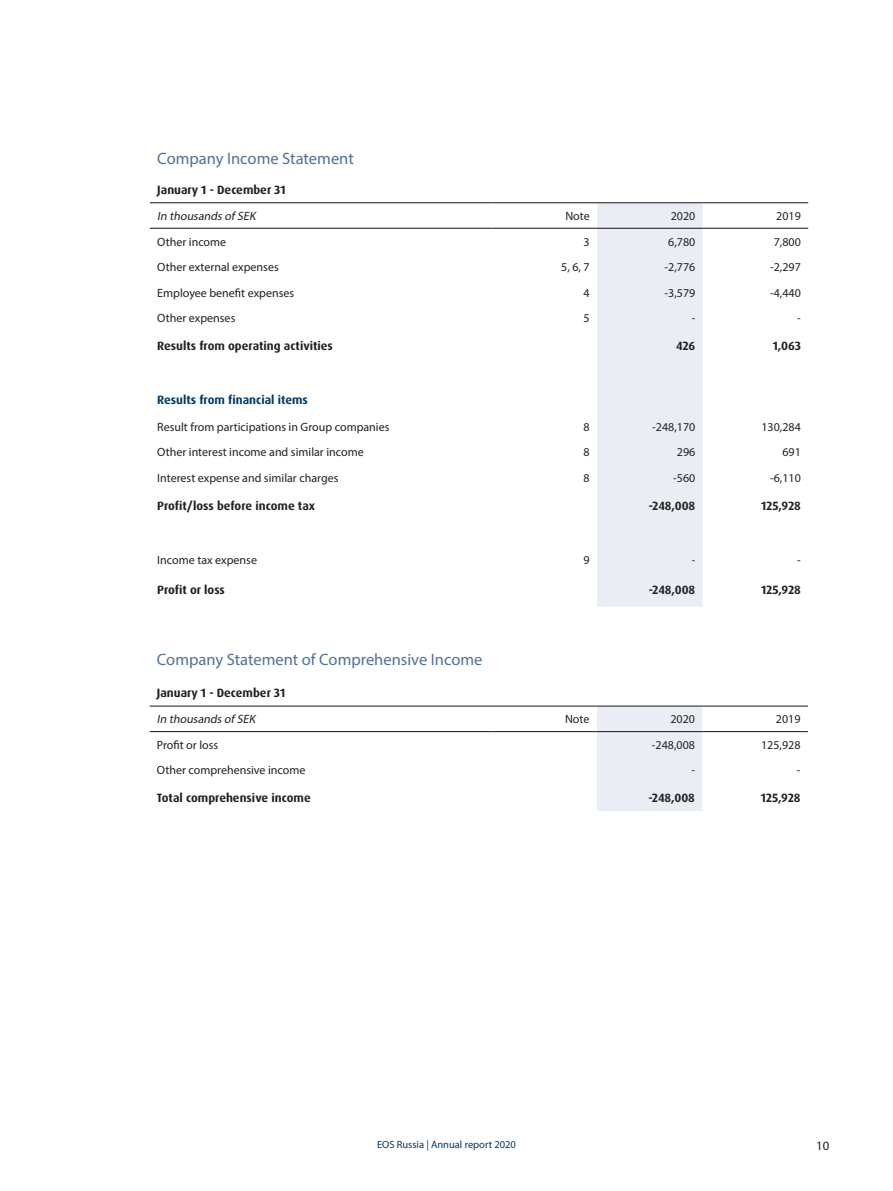
<style>
.page{position:relative;width:893px;height:1191px;background:#fff}
.page>*{position:absolute;margin:0;border:0;box-sizing:border-box;transform-origin:0 0}
.t1{font:16.5px "Myriad Pro";color:#507095}
.t2{font:12.75px "Myriad Pro";color:#231f20}
.t3{font:12px "Myriad Pro";color:#231f20}
.t4{font:700 12px "Dax Pro";color:#231f20}
.t5{font:italic 12px "Myriad Pro";color:#231f20}
.t6{font:700 12px "Dax Pro";color:#003965}
.t7{font:10.5px "Myriad Pro";color:#003965}
</style>
<div class="page">
<div style="left:597px;top:203px;width:106px;height:404px;background:#eaeef4"></div>
<hr style="left:150px;top:202px;width:342px;height:1px;background:#231f20">
<hr style="left:492px;top:202px;width:105px;height:1px;background:#231f20">
<hr style="left:597px;top:202px;width:106px;height:1px;background:#231f20">
<hr style="left:703px;top:202px;width:105px;height:1px;background:#231f20">
<hr style="left:150px;top:228px;width:342px;height:1px;background:#231f20">
<hr style="left:492px;top:228px;width:105px;height:1px;background:#231f20">
<hr style="left:597px;top:228px;width:106px;height:1px;background:#231f20">
<hr style="left:703px;top:228px;width:105px;height:1px;background:#231f20">
<div style="left:597px;top:706px;width:105px;height:105px;background:#eaeef4"></div>
<hr style="left:150px;top:705px;width:341px;height:1px;background:#231f20">
<hr style="left:491px;top:705px;width:106px;height:1px;background:#231f20">
<hr style="left:597px;top:705px;width:105px;height:1px;background:#231f20">
<hr style="left:702px;top:705px;width:106px;height:1px;background:#231f20">
<hr style="left:150px;top:731px;width:341px;height:1px;background:#231f20">
<hr style="left:491px;top:731px;width:106px;height:1px;background:#231f20">
<hr style="left:597px;top:731px;width:105px;height:1px;background:#231f20">
<hr style="left:702px;top:731px;width:106px;height:1px;background:#231f20">
<p class="t1" style="left:157px;top:148px;width:198px">Company Income Statement</p>
<p class="t4" style="left:157px;top:182px;width:130px">January 1 - December 31</p>
<p class="t5" style="left:157px;top:209px;width:102px">In thousands of SEK</p>
<p class="t3" style="left:565px;top:209px;width:26px">Note</p>
<p class="t3" style="left:671px;top:209px;width:26px">2020</p>
<p class="t3" style="left:776px;top:209px;width:26px">2019</p>
<p class="t3" style="left:157px;top:234px;width:70px">Other income</p>
<p class="t3" style="left:584px;top:234px;width:8px">3</p>
<p class="t3" style="left:668px;top:234px;width:29px">6,780</p>
<p class="t3" style="left:774px;top:234px;width:29px">7,800</p>
<p class="t3" style="left:157px;top:260px;width:123px">Other external expenses</p>
<p class="t3" style="left:561px;top:260px;width:30px">5, 6, 7</p>
<p class="t3" style="left:665px;top:260px;width:32px">-2,776</p>
<p class="t3" style="left:770px;top:260px;width:32px">-2,297</p>
<p class="t3" style="left:157px;top:285px;width:139px">Employee benefit expenses</p>
<p class="t3" style="left:584px;top:285px;width:8px">4</p>
<p class="t3" style="left:665px;top:285px;width:32px">-3,579</p>
<p class="t3" style="left:770px;top:285px;width:32px">-4,440</p>
<p class="t3" style="left:157px;top:311px;width:80px">Other expenses</p>
<p class="t3" style="left:584px;top:311px;width:8px">5</p>
<p class="t3" style="left:692px;top:311px;width:5px">-</p>
<p class="t3" style="left:797px;top:311px;width:5px">-</p>
<p class="t4" style="left:157px;top:338px;width:177px">Results from operating activities</p>
<p class="t4" style="left:676px;top:338px;width:21px">426</p>
<p class="t4" style="left:773px;top:338px;width:30px">1,063</p>
<p class="t6" style="left:157px;top:392px;width:152px">Results from financial items</p>
<p class="t3" style="left:157px;top:419px;width:234px">Result from participations in Group companies</p>
<p class="t3" style="left:584px;top:419px;width:8px">8</p>
<p class="t3" style="left:652px;top:419px;width:45px">-248,170</p>
<p class="t3" style="left:761px;top:419px;width:41px">130,284</p>
<p class="t3" style="left:157px;top:445px;width:208px">Other interest income and similar income</p>
<p class="t3" style="left:584px;top:445px;width:8px">8</p>
<p class="t3" style="left:677px;top:444px;width:20px">296</p>
<p class="t3" style="left:782px;top:444px;width:20px">691</p>
<p class="t3" style="left:157px;top:470px;width:183px">Interest expense and similar charges</p>
<p class="t3" style="left:584px;top:470px;width:8px">8</p>
<p class="t3" style="left:673px;top:470px;width:24px">-560</p>
<p class="t3" style="left:770px;top:470px;width:32px">-6,110</p>
<p class="t4" style="left:157px;top:498px;width:159px">Profit/loss before income tax</p>
<p class="t4" style="left:649px;top:498px;width:48px">-248,008</p>
<p class="t4" style="left:761px;top:498px;width:41px">125,928</p>
<p class="t3" style="left:157px;top:552px;width:101px">Income tax expense</p>
<p class="t3" style="left:584px;top:552px;width:8px">9</p>
<p class="t3" style="left:692px;top:552px;width:5px">-</p>
<p class="t3" style="left:797px;top:552px;width:5px">-</p>
<p class="t4" style="left:157px;top:582px;width:69px">Profit or loss</p>
<p class="t4" style="left:649px;top:582px;width:48px">-248,008</p>
<p class="t4" style="left:761px;top:582px;width:41px">125,928</p>
<p class="t1" style="left:157px;top:649px;width:327px">Company Statement of Comprehensive Income</p>
<p class="t4" style="left:157px;top:684px;width:130px">January 1 - December 31</p>
<p class="t5" style="left:157px;top:712px;width:102px">In thousands of SEK</p>
<p class="t3" style="left:565px;top:712px;width:26px">Note</p>
<p class="t3" style="left:670px;top:712px;width:26px">2020</p>
<p class="t3" style="left:776px;top:712px;width:26px">2019</p>
<p class="t3" style="left:157px;top:737px;width:63px">Profit or loss</p>
<p class="t3" style="left:652px;top:737px;width:45px">-248,008</p>
<p class="t3" style="left:761px;top:737px;width:41px">125,928</p>
<p class="t3" style="left:157px;top:763px;width:150px">Other comprehensive income</p>
<p class="t3" style="left:691px;top:763px;width:5px">-</p>
<p class="t3" style="left:797px;top:763px;width:5px">-</p>
<p class="t4" style="left:157px;top:789px;width:155px">Total comprehensive income</p>
<p class="t4" style="left:648px;top:789px;width:48px">-248,008</p>
<p class="t4" style="left:761px;top:789px;width:41px">125,928</p>
<p class="t7" style="left:377px;top:1137px;width:140px">EOS Russia | Annual report 2020</p>
<p class="t2" style="left:816px;top:1137px;width:15px">10</p>
</div>
